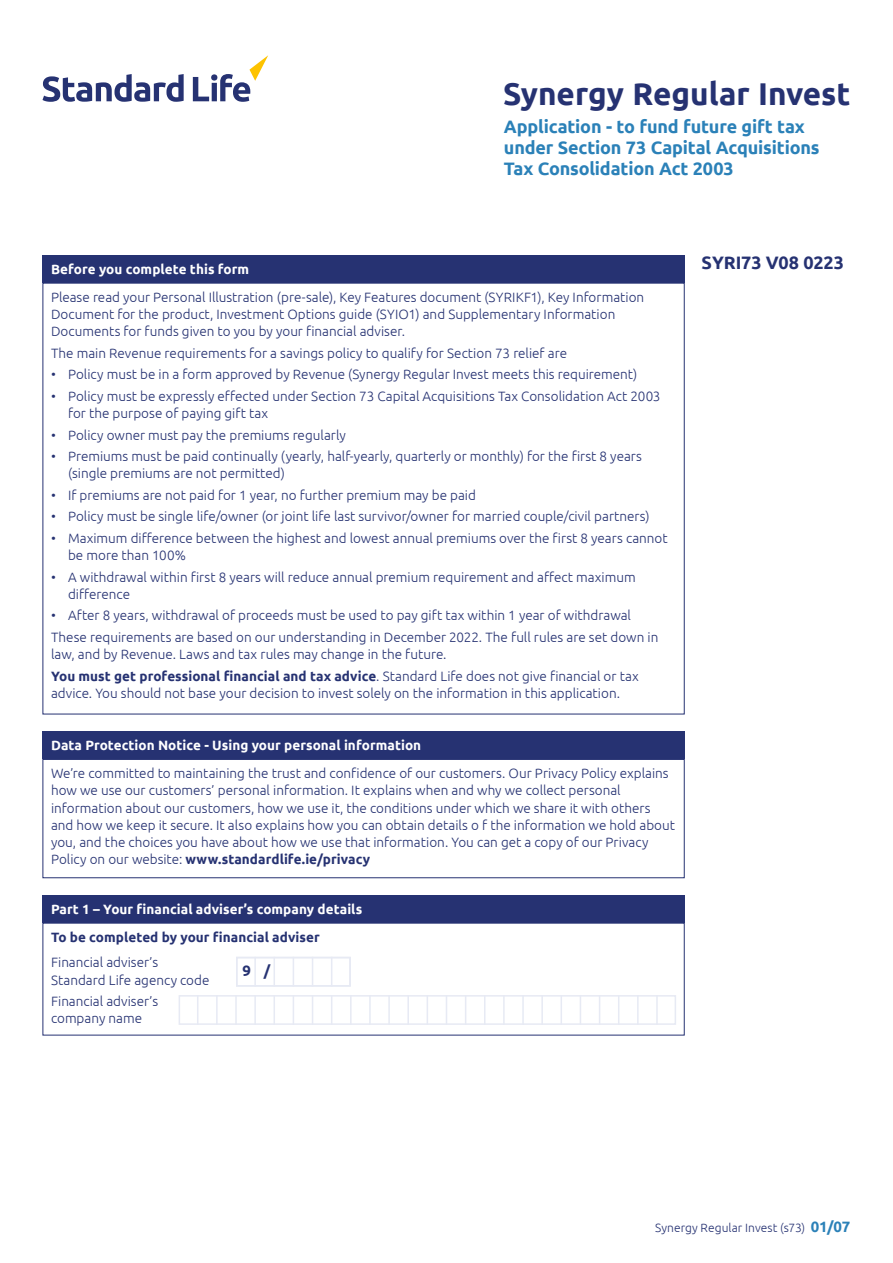
<style>
.page{position:relative;width:893px;height:1263px;background:#fff}
.page>*{position:absolute;margin:0;border:0;box-sizing:border-box;transform-origin:0 0}
.t1{font:700 31.5px "Ubuntu";color:#263272}
.t2{font:700 18px/21px "Ubuntu";letter-spacing:-.01em;color:#2b81b8}
.t3{font:700 18px "Ubuntu";letter-spacing:-.005em;color:#263272}
.t4{font:700 15px "Ubuntu";color:#263272}
.t5{font:300 13.5px/17.2px "Ubuntu";color:#263272}
.t6{font:700 13.5px "Ubuntu";letter-spacing:.005em;color:#fff}
.t7{font:700 13.5px "Ubuntu";letter-spacing:.005em;color:#263272}
.t8{font:300 12px "Ubuntu";letter-spacing:.005em;color:#263272}
.s1{font-weight:700}
.s2{font-weight:700;font-size:15px;color:#2b81b8}
</style>
<div class="page">
<div style="left:43px;top:255px;width:642px;height:28px;background:#263272"></div>
<div style="left:43px;top:895px;width:642px;height:28px;background:#263272"></div>
<svg style="left:331px;top:960px;width:1px;height:23px"></svg>
<svg style="left:293px;top:960px;width:1px;height:23px"></svg>
<svg style="left:312px;top:960px;width:1px;height:23px"></svg>
<svg style="left:274px;top:960px;width:1px;height:23px"></svg>
<hr style="left:254px;top:957px;width:2px;height:29px;background:#e7eaf4">
<div style="left:236px;top:957px;width:115px;height:29px;border:2px solid #e7eaf4"></div>
<hr style="left:656px;top:995px;width:2px;height:30px;background:#e7eaf4">
<hr style="left:637px;top:995px;width:2px;height:30px;background:#e7eaf4">
<hr style="left:618px;top:995px;width:1px;height:30px;background:#e7eaf4">
<hr style="left:599px;top:995px;width:1px;height:30px;background:#e7eaf4">
<hr style="left:580px;top:995px;width:1px;height:30px;background:#e7eaf4">
<hr style="left:561px;top:995px;width:1px;height:30px;background:#e7eaf4">
<hr style="left:541px;top:995px;width:2px;height:30px;background:#e7eaf4">
<hr style="left:522px;top:995px;width:2px;height:30px;background:#e7eaf4">
<hr style="left:503px;top:995px;width:2px;height:30px;background:#e7eaf4">
<hr style="left:484px;top:995px;width:1px;height:30px;background:#e7eaf4">
<hr style="left:465px;top:995px;width:1px;height:30px;background:#e7eaf4">
<hr style="left:446px;top:995px;width:1px;height:30px;background:#e7eaf4">
<hr style="left:427px;top:995px;width:1px;height:30px;background:#e7eaf4">
<hr style="left:407px;top:995px;width:2px;height:30px;background:#e7eaf4">
<hr style="left:388px;top:995px;width:2px;height:30px;background:#e7eaf4">
<hr style="left:369px;top:995px;width:2px;height:30px;background:#e7eaf4">
<hr style="left:350px;top:995px;width:2px;height:30px;background:#e7eaf4">
<hr style="left:331px;top:995px;width:1px;height:30px;background:#e7eaf4">
<hr style="left:312px;top:995px;width:1px;height:30px;background:#e7eaf4">
<hr style="left:293px;top:995px;width:1px;height:30px;background:#e7eaf4">
<hr style="left:274px;top:995px;width:1px;height:30px;background:#e7eaf4">
<hr style="left:254px;top:995px;width:2px;height:30px;background:#e7eaf4">
<hr style="left:235px;top:995px;width:2px;height:30px;background:#e7eaf4">
<hr style="left:216px;top:995px;width:2px;height:30px;background:#e7eaf4">
<hr style="left:197px;top:995px;width:1px;height:30px;background:#e7eaf4">
<div style="left:179px;top:995px;width:497px;height:30px;border:2px solid #e7eaf4"></div>
<div style="left:43px;top:759px;width:642px;height:119px;border:1px solid #263272"></div>
<div style="left:43px;top:731px;width:642px;height:28px;background:#263272"></div>
<svg style="left:43px;top:74px;width:141px;height:28px"></svg>
<svg style="left:193px;top:55px;width:75px;height:47px"></svg>
<p class="t6" style="left:51px;top:261px;width:200px">Before you complete this form</p>
<h1 class="t1" style="left:503px;top:75px;width:349px">Synergy Regular Invest</h1>
<h2 class="t2" style="left:504px;top:116px;width:317px">Application - to fund future gift tax under Section 73 Capital Acquisitions<br>Tax Consolidation Act 2003</h2>
<h2 class="t3" style="left:702px;top:252px;width:144px">SYRI73 V08 0223</h2>
<p class="t5" style="left:51px;top:288px;width:595px">Please read your Personal Illustration (pre-sale), Key Features document (SYRIKF1), Key Information<br>Document for the product, Investment Options guide (SYIO1) and Supplementary Information<br>Documents for funds given to you by your financial adviser.</p>
<p class="t5" style="left:51px;top:344px;width:518px">The main Revenue requirements for a savings policy to qualify for Section 73 relief are</p>
<p class="t5" style="left:51px;top:365px;width:588px">• Policy must be in a form approved by Revenue (Synergy Regular Invest meets this requirement)</p>
<p class="t5" style="left:68px;top:387px;width:594px;text-indent:-17px">• Policy must be expressly effected under Section 73 Capital Acquisitions Tax Consolidation Act 2003 for the purpose of paying gift tax</p>
<p class="t5" style="left:51px;top:426px;width:296px">• Policy owner must pay the premiums regularly</p>
<p class="t5" style="left:68px;top:447px;width:575px;text-indent:-17px">• Premiums must be paid continually (yearly, half-yearly, quarterly or monthly) for the first 8 years (single premiums are not permitted)</p>
<p class="t5" style="left:51px;top:486px;width:426px">• If premiums are not paid for 1 year, no further premium may be paid</p>
<p class="t5" style="left:51px;top:508px;width:600px">• Policy must be single life/owner (or joint life last survivor/owner for married couple/civil partners)</p>
<p class="t5" style="left:68px;top:529px;width:601px;text-indent:-17px">• Maximum difference between the highest and lowest annual premiums over the first 8 years cannot be more than 100%</p>
<p class="t5" style="left:68px;top:568px;width:569px;text-indent:-17px">• A withdrawal within first 8 years will reduce annual premium requirement and affect maximum difference</p>
<p class="t5" style="left:51px;top:604px;width:609px;line-height:21.5px">• After 8 years, withdrawal of proceeds must be used to pay gift tax within 1 year of withdrawal<br>These requirements are based on our understanding in December 2022. The full rules are set down in</p>
<p class="t5" style="left:51px;top:643px;width:589px;line-height:21.5px">law, and by Revenue. Laws and tax rules may change in the future.<br><span class="s1">You must get professional financial and tax advice</span>. Standard Life does not give financial or tax</p>
<p class="t5" style="left:51px;top:684px;width:571px">advice. You should not base your decision to invest solely on the information in this application.</p>
<p class="t6" style="left:51px;top:737px;width:372px">Data Protection Notice - Using your personal information</p>
<p class="t5" style="left:51px;top:764px;width:625px">We’re committed to maintaining the trust and confidence of our customers. Our Privacy Policy explains how we use our customers’ personal information. It explains when and why we collect personal information about our customers, how we use it, the conditions under which we share it with others and how we keep it secure. It also explains how you can obtain details o f the information we hold about you, and the choices you have about how we use that information. You can get a copy of our Privacy Policy on our website: <span class="s1">www.standardlife.ie/privacy</span></p>
<p class="t6" style="left:51px;top:901px;width:313px">Part 1 – Your financial adviser’s company details</p>
<p class="t7" style="left:51px;top:929px;width:270px">To be completed by your financial adviser</p>
<p class="t5" style="left:51px;top:953px;width:160px">Financial adviser’s<br>Standard Life agency code</p>
<p class="t5" style="left:51px;top:992px;width:109px">Financial adviser’s company name</p>
<p class="t4" style="left:242px;top:961px;width:30px">9 /</p>
<p class="t8" style="left:655px;top:1220px;width:197px">Synergy Regular Invest (s73) <span class="s2">01/07</span></p>
</div>
